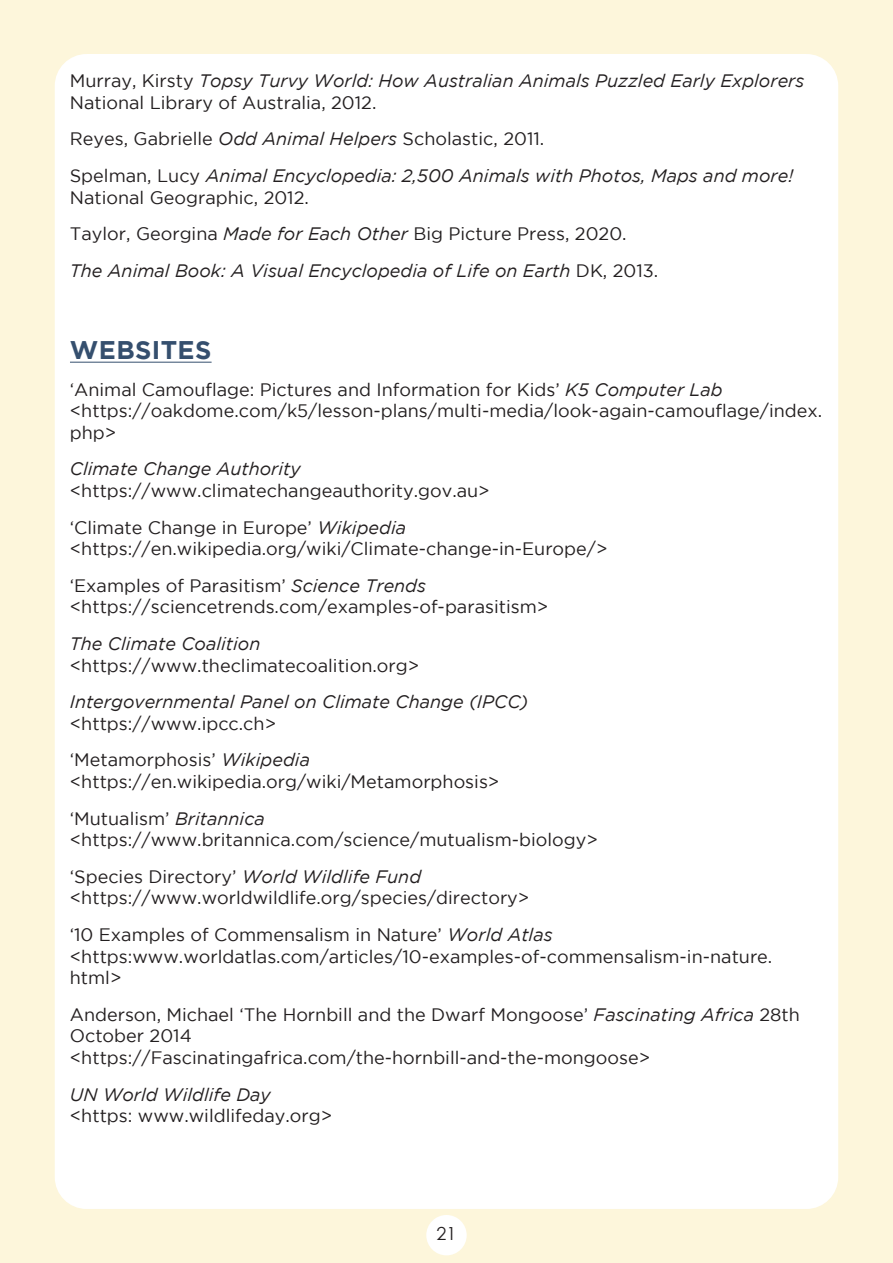
<style>
.page{position:relative;width:893px;height:1263px;background:#fff}
.page>*{position:absolute;margin:0;border:0;box-sizing:border-box;transform-origin:0 0}
.t1{font:700 25.5px "Gotham";letter-spacing:.015em;color:#354f6e}
.t2{font:18px/36.6px "Gotham";color:#231f20}
.t3{font:italic 18px/21.6px "Gotham";color:#231f20}
.t4{font:18px "Century Gothic";color:#231f20}
.s1{font-style:normal}
.s2{font-style:italic}
</style>
<div class="page">
<hr style="left:70px;top:362px;width:142px;height:1px;background:#354f6e">
<p class="t3" style="left:70px;top:70px;width:736px"><span class="s1">Murray, Kirsty</span> Topsy Turvy World: How Australian Animals Puzzled Early Explorers<br><span class="s1">National Library of Australia, 2012.</span></p>
<p class="t3" style="left:70px;top:121px;width:725px;line-height:36.6px"><span class="s1">Reyes, Gabrielle</span> Odd Animal Helpers <span class="s1">Scholastic, 2011.<br>Spelman, Lucy</span> Animal Encyclopedia: 2,500 Animals with Photos, Maps and more!</p>
<p class="t2" style="left:70px;top:179px;width:590px">National Geographic, 2012.<br>Taylor, Georgina <span class="s2">Made for Each Other</span> Big Picture Press, 2020.<br><span class="s2">The Animal Book: A Visual Encyclopedia of Life on Earth</span> DK, 2013.</p>
<h1 class="t1" style="left:70px;top:335px;width:143px">WEBSITES</h1>
<p class="t2" style="left:70px;top:378px;width:754px;line-height:21.6px">‘Animal Camouflage: Pictures and Information for Kids’ <span class="s2">K5 Computer Lab </span>&lt;https://oakdome.com/k5/lesson-plans/multi-media/look-again-camouflage/index. php&gt;</p>
<p class="t3" style="left:70px;top:458px;width:232px">Climate Change Authority</p>
<p class="t2" style="left:70px;top:472px;width:421px">&lt;https://www.climatechangeauthority.gov.au&gt; ‘Climate Change in Europe’ <span class="s2">Wikipedia</span></p>
<p class="t2" style="left:70px;top:530px;width:539px">&lt;https://en.wikipedia.org/wiki/Climate-change-in-Europe/&gt; ‘Examples of Parasitism’ <span class="s2">Science Trends</span></p>
<p class="t2" style="left:70px;top:588px;width:480px">&lt;https://sciencetrends.com/examples-of-parasitism&gt;</p>
<p class="t3" style="left:70px;top:633px;width:192px">The Climate Coalition</p>
<p class="t2" style="left:70px;top:647px;width:351px">&lt;https://www.theclimatecoalition.org&gt;</p>
<p class="t3" style="left:70px;top:691px;width:460px">Intergovernmental Panel on Climate Change (IPCC)</p>
<p class="t2" style="left:70px;top:705px;width:242px">&lt;https://www.ipcc.ch&gt; ‘Metamorphosis’ <span class="s2">Wikipedia</span></p>
<p class="t2" style="left:70px;top:763px;width:431px">&lt;https://en.wikipedia.org/wiki/Metamorphosis&gt; ‘Mutualism’ <span class="s2">Britannica</span></p>
<p class="t2" style="left:70px;top:821px;width:530px">&lt;https://www.britannica.com/science/mutualism-biology&gt; ‘Species Directory’ <span class="s2">World Wildlife Fund</span></p>
<p class="t2" style="left:70px;top:879px;width:484px">&lt;https://www.worldwildlife.org/species/directory&gt; ‘10 Examples of Commensalism in Nature’ <span class="s2">World Atlas</span></p>
<p class="t2" style="left:70px;top:945px;width:704px;line-height:21.6px">&lt;https:www.worldatlas.com/articles/10-examples-of-commensalism-in-nature. html&gt;</p>
<p class="t2" style="left:70px;top:1003px;width:732px;line-height:21.6px">Anderson, Michael ‘The Hornbill and the Dwarf Mongoose’ <span class="s2">Fascinating Africa</span> 28th<br>October 2014<br>&lt;https://Fascinatingafrica.com/the-hornbill-and-the-mongoose&gt;</p>
<p class="t3" style="left:70px;top:1083px;width:203px">UN World Wildlife Day</p>
<p class="t2" style="left:70px;top:1097px;width:264px">&lt;https: www.wildlifeday.org&gt;</p>
<p class="t4" style="left:436px;top:1221px;width:21px">21</p>
</div>
